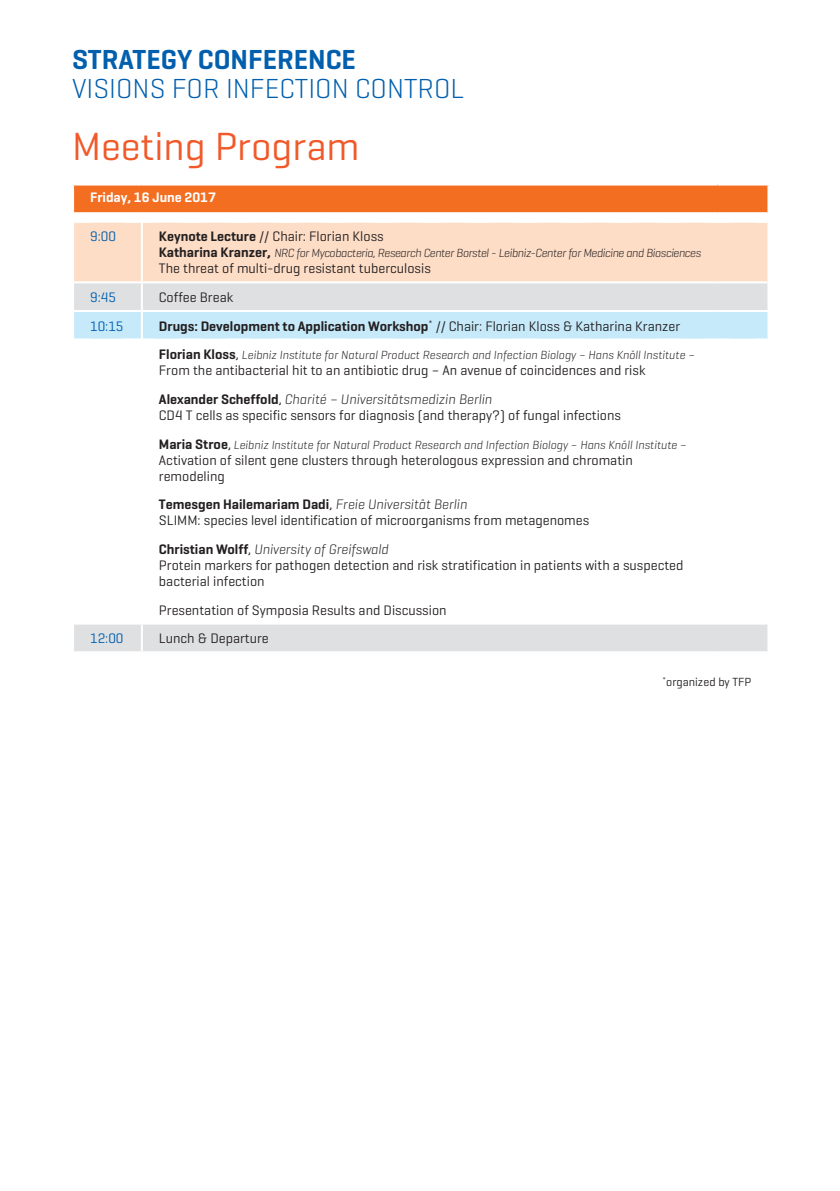
<style>
.page{position:relative;width:840px;height:1191px;background:#fff}
.page>*{position:absolute;margin:0;border:0;box-sizing:border-box;transform-origin:0 0}
.t1{font:40px "Geogrotesque";color:#f15929}
.t2{font:300 28px "Geogrotesque";color:#015fae}
.t3{font:600 28px "Geogrotesque";color:#015fae}
.Text_Programme{font:14px/16px "Geogrotesque";color:#231f20}
.Text_Programme-2{font:600 14px "Geogrotesque";color:#231f20}
.Text_Programme-3{font:italic 300 14px "Geogrotesque";color:#231f20}
.t4{font:14px "Geogrotesque";color:#015fae}
.t5{font:600 14px "Geogrotesque";color:#fff}
.Text_Programme-4{font:italic 300 12px "Geogrotesque";color:#231f20}
.Text_Programme-5{font:italic 300 12px "Geogrotesque";letter-spacing:-.035em;color:#231f20}
.Text_Programme-6{font:12px "Geogrotesque";color:#231f20}
.s1{font-weight:600}
.s2{font-weight:600;font-style:normal;font-size:14px}
.s3{font-weight:400}
.s4{font-weight:400;font-style:normal;font-size:14px}
.s5{font-weight:600;font-style:normal}
.s6{font-weight:400;font-style:normal}
.s7{font-weight:300;font-style:italic}
</style>
<div class="page">
<div style="left:155px;top:138px;width:7px;height:24px;border:4px solid #fff"></div>
<div style="left:155px;top:130px;width:7px;height:9px;border:4px solid #fff"></div>
<div style="left:73px;top:184px;width:695px;height:29px;background:#f36e21"></div>
<div style="left:74px;top:223px;width:693px;height:58px;background:#fdddc6"></div>
<svg style="left:74px;top:283px;width:693px;height:368px"></svg>
<hr style="left:74px;top:428px;width:68px;height:2px;background:#fff">
<hr style="left:142px;top:428px;width:575px;height:2px;background:#fff">
<hr style="left:717px;top:428px;width:50px;height:2px;background:#fff">
<hr style="left:74px;top:488px;width:68px;height:2px;background:#fff">
<hr style="left:142px;top:488px;width:575px;height:2px;background:#fff">
<hr style="left:717px;top:488px;width:50px;height:2px;background:#fff">
<hr style="left:74px;top:533px;width:68px;height:2px;background:#fff">
<hr style="left:142px;top:533px;width:575px;height:2px;background:#fff">
<hr style="left:717px;top:533px;width:50px;height:2px;background:#fff">
<svg style="left:202px;top:222px;width:491px;height:1px"></svg>
<svg style="left:74px;top:312px;width:694px;height:29px;background:#caebfa"></svg>
<hr style="left:141px;top:223px;width:2px;height:58px;background:#fff">
<hr style="left:141px;top:340px;width:2px;height:44px;background:#fff">
<hr style="left:716px;top:341px;width:2px;height:43px;background:#fff">
<hr style="left:767px;top:340px;width:2px;height:44px;background:#fff">
<hr style="left:72px;top:310px;width:70px;height:2px;background:#fff">
<hr style="left:142px;top:310px;width:575px;height:2px;background:#fff">
<hr style="left:717px;top:310px;width:52px;height:2px;background:#fff">
<hr style="left:141px;top:312px;width:2px;height:28px;background:#fff">
<hr style="left:141px;top:384px;width:2px;height:44px;background:#fff">
<hr style="left:716px;top:384px;width:2px;height:44px;background:#fff">
<hr style="left:141px;top:430px;width:2px;height:58px;background:#fff">
<hr style="left:716px;top:430px;width:2px;height:58px;background:#fff">
<hr style="left:141px;top:490px;width:2px;height:43px;background:#fff">
<hr style="left:716px;top:490px;width:2px;height:43px;background:#fff">
<hr style="left:141px;top:535px;width:2px;height:59px;background:#fff">
<hr style="left:716px;top:535px;width:2px;height:59px;background:#fff">
<hr style="left:141px;top:596px;width:2px;height:26px;background:#fff">
<hr style="left:716px;top:596px;width:2px;height:26px;background:#fff">
<hr style="left:141px;top:283px;width:2px;height:27px;background:#fff">
<hr style="left:141px;top:624px;width:2px;height:27px;background:#fff">
<hr style="left:72px;top:185px;width:2px;height:28px;background:#fff">
<hr style="left:72px;top:183px;width:70px;height:2px;background:#fff">
<hr style="left:142px;top:183px;width:575px;height:2px;background:#fff">
<hr style="left:717px;top:183px;width:52px;height:2px;background:#fff">
<hr style="left:767px;top:185px;width:2px;height:28px;background:#fff">
<hr style="left:74px;top:212px;width:68px;height:2px;background:#fff">
<hr style="left:142px;top:212px;width:575px;height:2px;background:#fff">
<hr style="left:717px;top:212px;width:50px;height:2px;background:#fff">
<hr style="left:74px;top:594px;width:68px;height:2px;background:#fff">
<hr style="left:142px;top:594px;width:575px;height:2px;background:#fff">
<hr style="left:717px;top:594px;width:50px;height:2px;background:#fff">
<hr style="left:74px;top:622px;width:68px;height:2px;background:#fff">
<hr style="left:142px;top:622px;width:575px;height:2px;background:#fff">
<hr style="left:717px;top:622px;width:50px;height:2px;background:#fff">
<h1 class="t3" style="left:72px;top:42px;width:285px">STRATEGY CONFERENCE</h1>
<h1 class="t2" style="left:72px;top:71px;width:393px">VISIONS FOR INFECTION CONTROL</h1>
<h1 class="t1" style="left:72px;top:121px;width:289px">Meeting Program</h1>
<p class="t5" style="left:90px;top:189px;width:127px">Friday, 16 June 2017</p>
<p class="t4" style="left:90px;top:228px;width:27px">9:00</p>
<p class="Text_Programme" style="left:159px;top:228px;width:226px"><span class="s1">Keynote Lecture</span> // Chair: Florian Kloss</p>
<p class="Text_Programme-5" style="left:159px;top:246px;width:543px"><span class="s2">Katharina Kranzer,</span> NRC for Mycobacteria, Research Center Borstel - Leibniz-Center for Medicine and Biosciences</p>
<p class="Text_Programme" style="left:159px;top:260px;width:273px">The threat of multi-drug resistant tuberculosis</p>
<p class="t4" style="left:90px;top:288px;width:27px">9:45</p>
<p class="Text_Programme" style="left:159px;top:289px;width:76px">Coffee Break</p>
<p class="t4" style="left:90px;top:317px;width:35px">10:15</p>
<p class="Text_Programme-2" style="left:159px;top:317px;width:522px">Drugs: Development to Application Workshop<sup>*</sup> <span class="s3">// Chair: Florian Kloss &amp; Katharina Kranzer</span></p>
<p class="Text_Programme-4" style="left:159px;top:348px;width:537px"><span class="s2">Florian Kloss</span><span class="s4">,</span> Leibniz Institute for Natural Product Research and Infection Biology – Hans Knöll Institute –</p>
<p class="Text_Programme" style="left:159px;top:362px;width:488px">From the antibacterial hit to an antibiotic drug – An avenue of coincidences and risk</p>
<p class="Text_Programme-3" style="left:159px;top:390px;width:334px"><span class="s5">Alexander Scheffold</span><span class="s6">,</span> Charité – Universitätsmedizin Berlin</p>
<p class="Text_Programme" style="left:159px;top:407px;width:463px">CD4 T cells as specific sensors for diagnosis (and therapy?) of fungal infections</p>
<p class="Text_Programme-4" style="left:159px;top:437px;width:528px"><span class="s2">Maria Stroe</span><span class="s4">,</span> Leibniz Institute for Natural Product Research and Infection Biology – Hans Knöll Institute –</p>
<p class="Text_Programme" style="left:159px;top:451px;width:475px">Activation of silent gene clusters through heterologous expression and chromatin remodeling</p>
<p class="Text_Programme-2" style="left:159px;top:496px;width:309px">Temesgen Hailemariam Dadi<span class="s3">,</span> <span class="s7">Freie Universität Berlin</span></p>
<p class="Text_Programme" style="left:159px;top:512px;width:431px">SLIMM: species level identification of microorganisms from metagenomes</p>
<p class="Text_Programme-3" style="left:159px;top:540px;width:231px"><span class="s5">Christian Wolff</span><span class="s6">,</span> University of Greifswald</p>
<p class="Text_Programme" style="left:159px;top:556px;width:526px">Protein markers for pathogen detection and risk stratification in patients with a suspected bacterial infection</p>
<p class="Text_Programme" style="left:159px;top:601px;width:289px">Presentation of Symposia Results and Discussion</p>
<p class="t4" style="left:90px;top:629px;width:35px">12:00</p>
<p class="Text_Programme" style="left:159px;top:630px;width:111px">Lunch &amp; Departure</p>
<p class="Text_Programme-6" style="left:662px;top:675px;width:90px"><sup>*</sup>organized by TFP</p>
</div>
